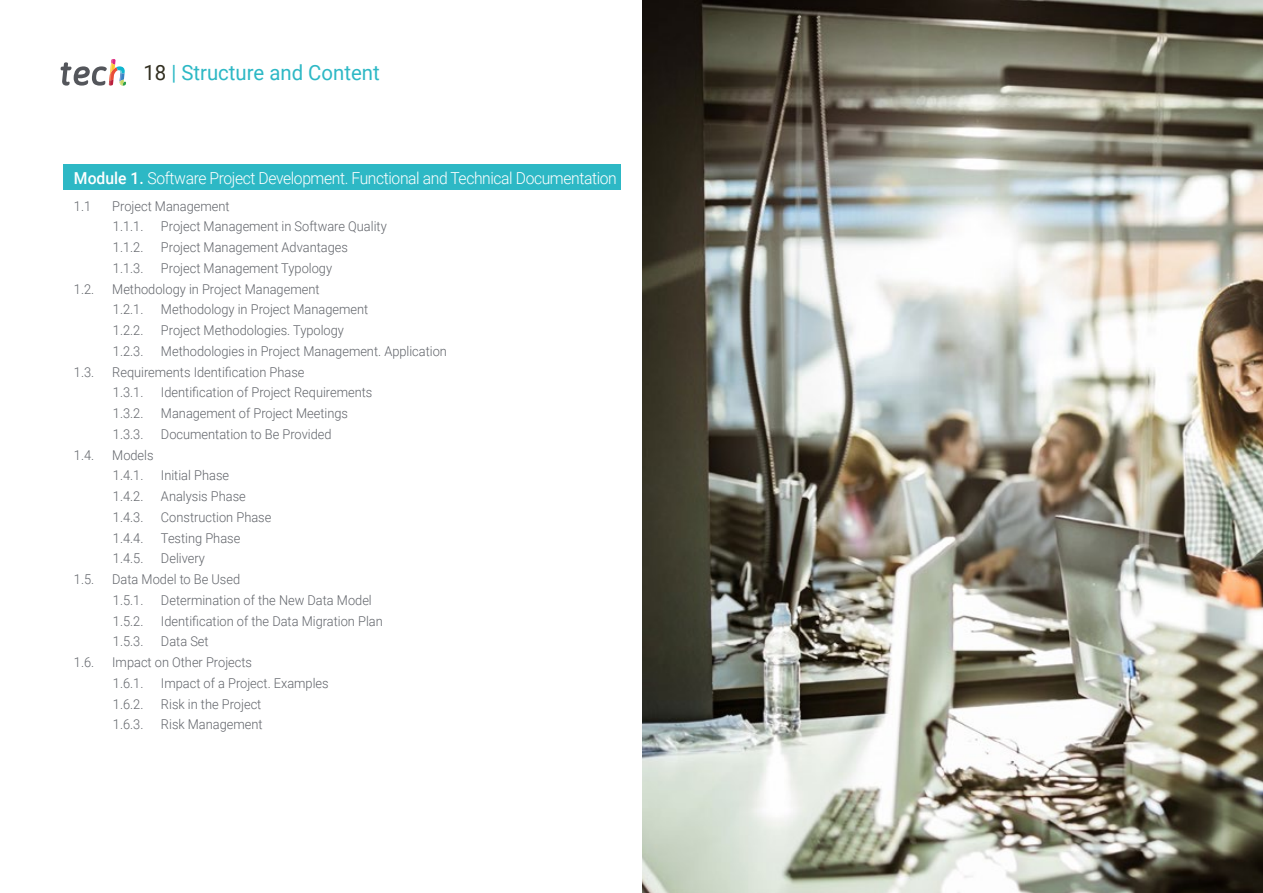
<style>
.page{position:relative;width:1263px;height:893px;background:#fff}
.page>*{position:absolute;margin:0;border:0;box-sizing:border-box;transform-origin:0 0}
.t1{font:21px "Roboto";color:#2db8c5}
.t2{font:300 16.5px "Roboto";letter-spacing:-.025em;color:#fff;scale:.95 1}
.t3{font:300 13.5px/20.7px "Roboto";color:#61646a;scale:.95 1}
.s1{color:#312e20}
.s2{font-weight:500}
</style>
<div class="page">
<svg style="left:61px;top:59px;width:65px;height:27px"></svg>
<img style="left:642px;top:0;width:621px;height:893px">
<div style="left:63px;top:165px;width:558px;height:25px;background:#2db8c5"></div>
<h1 class="t1" style="left:144px;top:57px;width:238px"><span class="s1">18</span> | Structure and Content</h1>
<p class="t2" style="left:74px;top:166px;width:573px"><span class="s2">Module 1.</span> Software Project Development. Functional and Technical Documentation</p>
<p class="t3" style="left:74px;top:195px;width:20px">1.1</p>
<p class="t3" style="left:112px;top:195px;width:125px">Project Management<br>1.1.1.</p>
<p class="t3" style="left:161px;top:216px;width:239px">Project Management in Software Quality</p>
<p class="t3" style="left:113px;top:236px;width:34px">1.1.2.</p>
<p class="t3" style="left:161px;top:236px;width:198px">Project Management Advantages</p>
<p class="t3" style="left:113px;top:257px;width:34px">1.1.3.</p>
<p class="t3" style="left:161px;top:257px;width:182px">Project Management Typology</p>
<p class="t3" style="left:74px;top:278px;width:23px">1.2.</p>
<p class="t3" style="left:112px;top:278px;width:220px">Methodology in Project Management<br>1.2.1.</p>
<p class="t3" style="left:161px;top:299px;width:220px">Methodology in Project Management</p>
<p class="t3" style="left:113px;top:319px;width:34px">1.2.2.</p>
<p class="t3" style="left:161px;top:319px;width:194px">Project Methodologies. Typology</p>
<p class="t3" style="left:113px;top:340px;width:34px">1.2.3.</p>
<p class="t3" style="left:161px;top:340px;width:303px">Methodologies in Project Management. Application</p>
<p class="t3" style="left:74px;top:361px;width:23px">1.3.</p>
<p class="t3" style="left:112px;top:361px;width:204px">Requirements Identification Phase<br>1.3.1.</p>
<p class="t3" style="left:161px;top:382px;width:224px">Identification of Project Requirements</p>
<p class="t3" style="left:113px;top:402px;width:34px">1.3.2.</p>
<p class="t3" style="left:161px;top:402px;width:198px">Management of Project Meetings</p>
<p class="t3" style="left:113px;top:423px;width:34px">1.3.3.</p>
<p class="t3" style="left:161px;top:423px;width:181px">Documentation to Be Provided</p>
<p class="t3" style="left:74px;top:444px;width:23px">1.4.</p>
<p class="t3" style="left:112px;top:444px;width:45px">Models<br>1.4.1.</p>
<p class="t3" style="left:161px;top:465px;width:73px">Initial Phase</p>
<p class="t3" style="left:113px;top:485px;width:34px">1.4.2.</p>
<p class="t3" style="left:161px;top:485px;width:91px">Analysis Phase</p>
<p class="t3" style="left:113px;top:506px;width:34px">1.4.3.</p>
<p class="t3" style="left:161px;top:506px;width:118px">Construction Phase</p>
<p class="t3" style="left:113px;top:527px;width:34px">1.4.4.</p>
<p class="t3" style="left:161px;top:527px;width:85px">Testing Phase</p>
<p class="t3" style="left:113px;top:548px;width:34px">1.4.5.</p>
<p class="t3" style="left:161px;top:548px;width:48px">Delivery</p>
<p class="t3" style="left:74px;top:568px;width:23px">1.5.</p>
<p class="t3" style="left:112px;top:568px;width:136px">Data Model to Be Used<br>1.5.1.</p>
<p class="t3" style="left:161px;top:589px;width:223px">Determination of the New Data Model</p>
<p class="t3" style="left:113px;top:610px;width:34px">1.5.2.</p>
<p class="t3" style="left:161px;top:610px;width:235px">Identification of the Data Migration Plan</p>
<p class="t3" style="left:113px;top:631px;width:34px">1.5.3.</p>
<p class="t3" style="left:161px;top:631px;width:52px">Data Set</p>
<p class="t3" style="left:74px;top:651px;width:23px">1.6.</p>
<p class="t3" style="left:112px;top:651px;width:149px">Impact on Other Projects<br>1.6.1.</p>
<p class="t3" style="left:161px;top:672px;width:178px">Impact of a Project. Examples</p>
<p class="t3" style="left:113px;top:693px;width:34px">1.6.2.</p>
<p class="t3" style="left:161px;top:693px;width:107px">Risk in the Project</p>
<p class="t3" style="left:113px;top:714px;width:34px">1.6.3.</p>
<p class="t3" style="left:161px;top:714px;width:109px">Risk Management</p>
</div>
